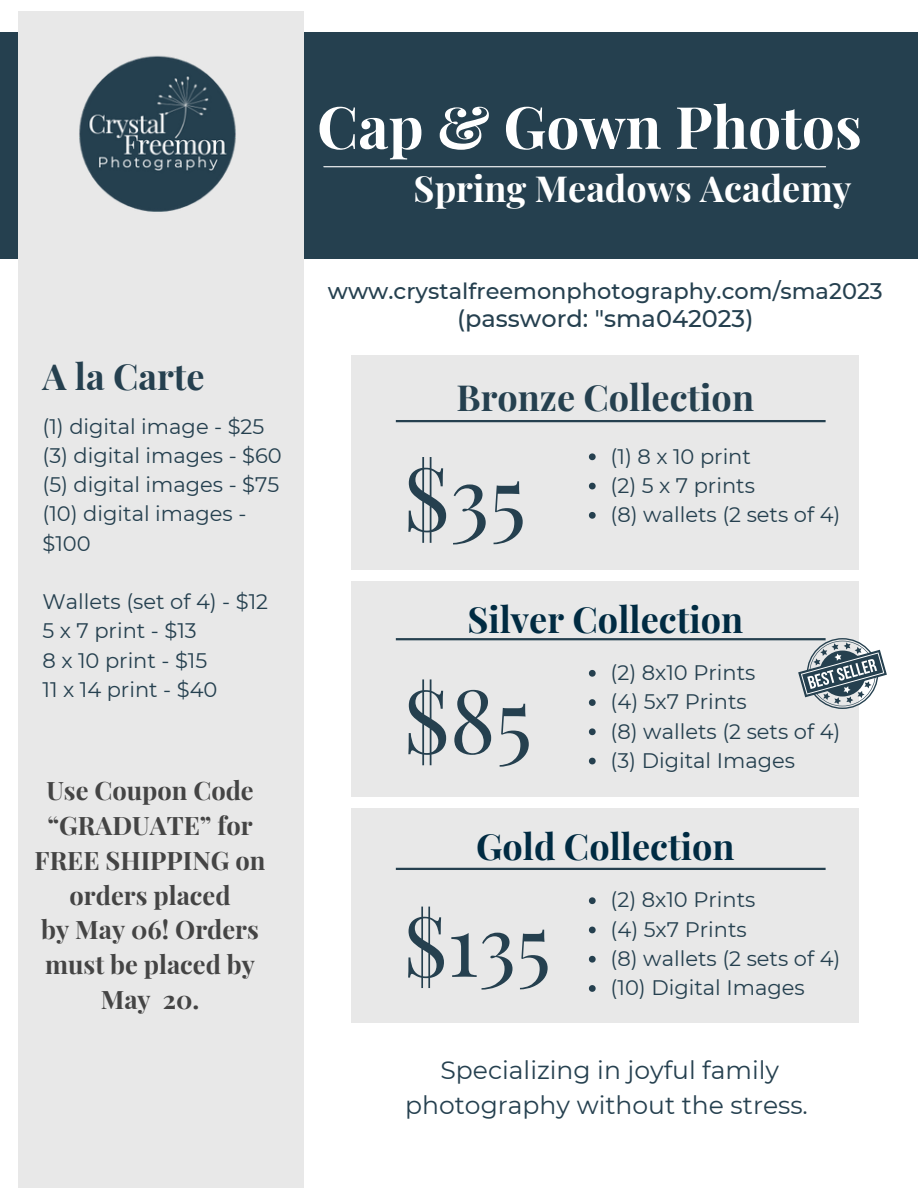
<style>
.page{position:relative;width:918px;height:1188px;background:#fff}
.page>*{position:absolute;margin:0;border:0;box-sizing:border-box;transform-origin:0 0}
.t1{font:88.35px "Playfair Display";color:#25404f}
.t2{font:83.85px "Playfair Display";color:#25404f}
.t3{font:700 58.5px "Playfair Display";color:#fff}
.t4{font:700 36px "Playfair Display";color:#002b42}
.t5{font:700 36px "Playfair Display";color:#25404f}
.t6{font:700 36px "Playfair Display";color:#fff}
.t7{font:700 25.5px/34.8px "Playfair Display";color:#444;text-align:center}
.t8{font:25.05px/34.8px "Montserrat";color:#25404f;text-align:center}
.t9{font:500 24px "Montserrat";color:#25404f}
.t10{font:500 22.5px "Montserrat";color:#25404f}
.t11{font:21px/29.2px "Montserrat";color:#25404f}
</style>
<div class="page">
<div style="left:352px;top:355px;width:507px;height:215px;background:#e8e8e8"></div>
<div style="left:352px;top:581px;width:507px;height:216px;background:#e8e8e8"></div>
<div style="left:352px;top:808px;width:507px;height:215px;background:#e8e8e8"></div>
<div style="left:0;top:32px;width:918px;height:227px;background:#25404f"></div>
<hr style="left:324px;top:166px;width:502px;height:1px;background:#fff">
<div style="left:18px;top:11px;width:286px;height:1177px;background:#e8e8e8"></div>
<img style="left:79px;top:55px;width:157px;height:157px">
<svg style="left:798px;top:638px;width:89px;height:71px"></svg>
<svg style="left:589px;top:453px;width:7px;height:7px"></svg>
<svg style="left:589px;top:483px;width:7px;height:6px"></svg>
<svg style="left:589px;top:512px;width:7px;height:7px"></svg>
<svg style="left:589px;top:670px;width:7px;height:7px"></svg>
<svg style="left:589px;top:699px;width:7px;height:7px"></svg>
<svg style="left:589px;top:728px;width:7px;height:7px"></svg>
<svg style="left:589px;top:758px;width:7px;height:6px"></svg>
<svg style="left:589px;top:897px;width:7px;height:7px"></svg>
<svg style="left:589px;top:927px;width:7px;height:6px"></svg>
<svg style="left:589px;top:956px;width:7px;height:7px"></svg>
<svg style="left:589px;top:985px;width:7px;height:7px"></svg>
<hr style="left:396px;top:420px;width:430px;height:2px;background:#25404f">
<hr style="left:396px;top:638px;width:430px;height:2px;background:#25404f">
<hr style="left:396px;top:868px;width:430px;height:2px;background:#25404f">
<h3 class="t5" style="left:42px;top:351px;width:164px">A la Carte</h3>
<p class="t11" style="left:42px;top:411px;width:241px">(1) digital image - $25 (3) digital images - $60 (5) digital images - $75 (10) digital images - $100</p>
<p class="t11" style="left:42px;top:587px;width:227px">Wallets (set of 4) - $12<br>5 x 7 print - $13<br>8 x 10 print - $15<br>11 x 14 print - $40</p>
<p class="t7" style="left:35px;top:772px;width:232px">Use Coupon Code “GRADUATE” for<br>FREE SHIPPING on orders placed<br>by May 06! Orders must be placed by<br>May 20.</p>
<h3 class="t3" style="left:317px;top:86px;width:546px">Cap &amp; Gown Photos</h3>
<h3 class="t6" style="left:414px;top:163px;width:440px">Spring Meadows Academy</h3>
<p class="t10" style="left:328px;top:277px;width:557px">www.crystalfreemonphotography.com/sma2023</p>
<p class="t9" style="left:457px;top:303px;width:298px">(password: "sma042023)</p>
<h3 class="t5" style="left:456px;top:372px;width:299px">Bronze Collection</h3>
<h1 class="t1" style="left:404px;top:436px;width:124px">$35</h1>
<p class="t11" style="left:611px;top:441px;width:231px">(1) 8 x 10 print<br>(2) 5 x 7 prints<br>(8) wallets (2 sets of 4)</p>
<h3 class="t4" style="left:467px;top:594px;width:277px">Silver Collection</h3>
<p class="t11" style="left:611px;top:658px;width:231px">(2) 8x10 Prints<br>(4) 5x7 Prints<br>(8) wallets (2 sets of 4)</p>
<h1 class="t1" style="left:404px;top:658px;width:130px">$85</h1>
<p class="t11" style="left:611px;top:746px;width:186px">(3) Digital Images</p>
<h3 class="t4" style="left:476px;top:821px;width:260px">Gold Collection</h3>
<p class="t11" style="left:611px;top:885px;width:231px">(2) 8x10 Prints<br>(4) 5x7 Prints<br>(8) wallets (2 sets of 4)</p>
<h2 class="t2" style="left:404px;top:886px;width:149px">$135</h2>
<p class="t11" style="left:611px;top:973px;width:196px">(10) Digital Images</p>
<p class="t8" style="left:405px;top:1053px;width:404px">Specializing in joyful family photography without the stress.</p>
</div>
